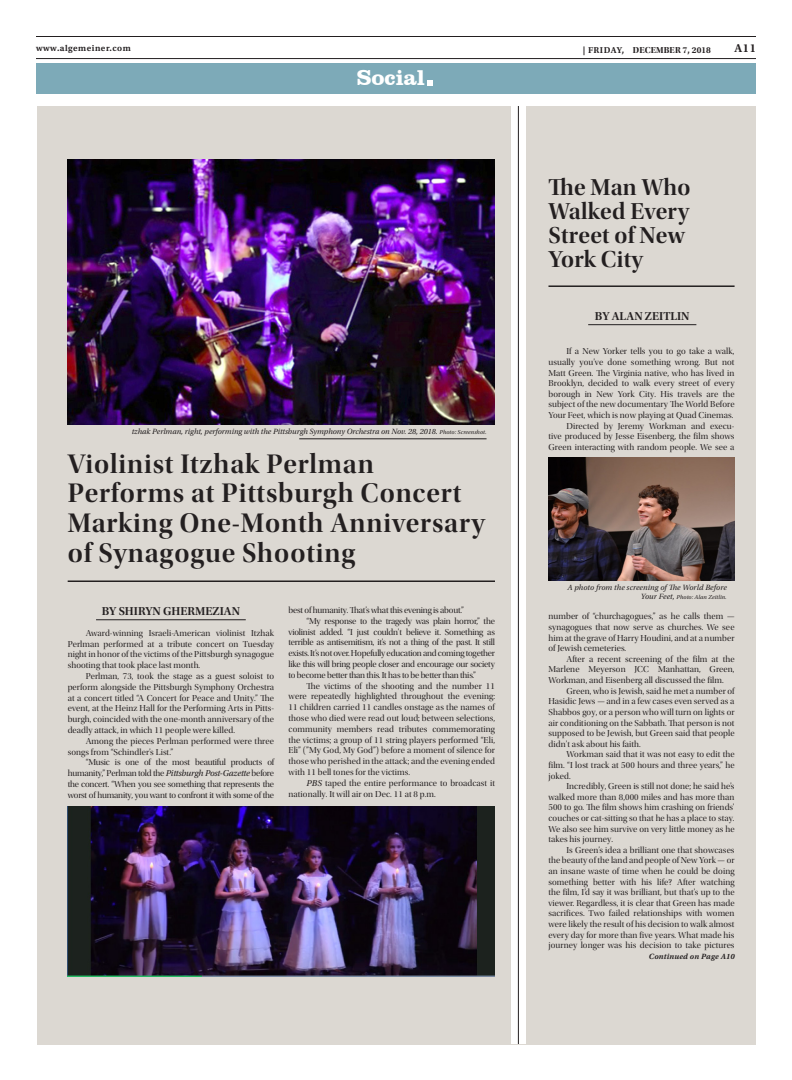
<style>
.page{position:relative;width:792px;height:1080px;background:#fff}
.page>*{position:absolute;margin:0;border:0;box-sizing:border-box;transform-origin:0 0}
.t1{font:semi-condensed 53px "College";color:#fff}
.t2{font:28px/30px "Utopia Std Semibold Disp";letter-spacing:.03em;color:#231f20}
.t3{font:24px/24px "Utopia Std Semibold Disp";letter-spacing:.01em;color:#231f20}
.t4{font:700 22px "Clarendon BT";color:#fff}
.t5{font:12px "Utopia Std Semibold Subh";color:#231f20}
.t6{font:12px "Utopia Std Semibold Capt";color:#231f20}
.t7{font:9px/10.6px "Utopia Std Disp";letter-spacing:.01em;color:#231f20;text-align:justify}
.t8{font:9px "Utopia Std Disp";letter-spacing:-.02em;color:#231f20}
.t9{font:9px "Utopia Std Semibold Capt";letter-spacing:.03em;color:#231f20}
.t10{font:9px "Utopia Std Semibold Capt";letter-spacing:.05em;color:#231f20}
.t11{font:italic 8px "Utopia Std";color:#231f20}
.t12{font:8px "Utopia Std Semibold Capt It";letter-spacing:.02em;color:#231f20}
.t13{font:italic 6px "Utopia Std";letter-spacing:.01em;color:#231f20}
.s1{font-size:9.3px}
.s2{font-family:"Utopia Std Bold Disp"}
.s3{font-size:6px}
.s4{font-family:"Utopia Std";font-style:italic}
.s5{font-size:8px}
</style>
<div class="page">
<div style="left:507px;top:106px;width:249px;height:938px;background:#dcd8d2"></div>
<div style="left:37px;top:106px;width:474px;height:939px;background:#dcd8d2"></div>
<hr style="left:68px;top:581px;width:427px;height:1px;background:#231f20">
<hr style="left:299px;top:439px;width:188px;height:1px;background:#231f20">
<img style="left:68px;top:160px;width:426px;height:265px">
<div style="left:511px;top:106px;width:15px;height:938px;background:#fff"></div>
<hr style="left:518px;top:106px;width:1px;height:938px;background:#231f20">
<hr style="left:548px;top:285px;width:187px;height:2px;background:#231f20">
<hr style="left:96px;top:620px;width:150px;height:1px;background:#231f20">
<img style="left:68px;top:807px;width:427px;height:170px">
<hr style="left:588px;top:324px;width:108px;height:1px;background:#231f20">
<div style="left:36px;top:64px;width:720px;height:30px;background:#7daab8"></div>
<hr style="left:36px;top:36px;width:720px;height:1px;background:#231f20">
<hr style="left:36px;top:58px;width:720px;height:1px;background:#231f20">
<img style="left:548px;top:457px;width:187px;height:123px">
<p class="t10" style="left:36px;top:43px;width:96px">www.algemeiner.com</p>
<h3 class="t6" style="left:734px;top:41px;width:23px">A11</h3>
<h3 class="t4" style="left:357px;top:64px;width:70px">Social</h3>
<h1 class="t1" style="left:425px;top:41px;width:12px">.</h1>
<p class="t9" style="left:583px;top:45px;width:130px"><span class="s1">|</span> FRIDAY, <span class="s2">DECEMBER 7</span>, 2018</p>
<h3 class="t3" style="left:548px;top:176px;width:143px">The Man Who<br>Walked Every<br>Street of New<br>York City</h3>
<p class="t11" style="left:132px;top:427px;width:356px">tzhak Perlman, right, performing with the Pittsburgh Symphony Orchestra on Nov. 28, 2018. <span class="s3">Photo: Screenshot.</span></p>
<h2 class="t2" style="left:68px;top:449px;width:419px">Violinist Itzhak Perlman<br>Performs at Pittsburgh Concert<br>Marking One-Month Anniversary of Synagogue Shooting</h2>
<h3 class="t5" style="left:102px;top:605px;width:140px">BY SHIRYN GHERMEZIAN</h3>
<p class="t7" style="left:68px;top:628px;width:208px;text-indent:18px">Award-winning Israeli-American violinist Itzhak Perlman performed at a tribute concert on Tuesday night in honor of the victims of the Pittsburgh synagogue shooting that took place last month.</p>
<p class="t7" style="left:68px;top:671px;width:208px;text-indent:18px">Perlman, 73, took the stage as a guest soloist to perform alongside the Pittsburgh Symphony Orchestra at a concert titled “A Concert for Peace and Unity.” The event, at the Heinz Hall for the Performing Arts in Pitts&shy;burgh, coincided with the one-month anniversary of the deadly attack, in which 11 people were killed.</p>
<p class="t7" style="left:68px;top:736px;width:208px;text-indent:18px">Among the pieces Perlman performed were three songs from “Schindler’s List.”</p>
<p class="t7" style="left:68px;top:757px;width:208px;text-indent:18px">“Music is one of the most beautiful products of humanity,” Perlman told the <span class="s4">Pittsburgh Post-Gazette</span> before the concert. “When you see something that represents the worst of humanity, you want to confront it with some of the</p>
<p class="t8" style="left:289px;top:605px;width:177px">best of humanity. That’s what this evening is about.”</p>
<p class="t8" style="left:307px;top:616px;width:190px">“My response to the tragedy was plain horror,” the</p>
<p class="t8" style="left:289px;top:627px;width:208px">violinist added. “I just couldn’t believe it. Something as</p>
<p class="t8" style="left:289px;top:638px;width:208px">terrible as antisemitism, it’s not a thing of the past. It still</p>
<p class="t8" style="left:289px;top:648px;width:208px">exists. It’s not over. Hopefully education and coming together</p>
<p class="t8" style="left:289px;top:659px;width:208px">like this will bring people closer and encourage our society</p>
<p class="t8" style="left:289px;top:670px;width:189px">to become better than this. It has to be better than this.”</p>
<p class="t7" style="left:307px;top:681px;width:190px">The victims of the shooting and the number 11</p>
<p class="t7" style="left:289px;top:691px;width:208px">were repeatedly highlighted throughout the evening:</p>
<p class="t7" style="left:289px;top:702px;width:208px">11 children carried 11 candles onstage as the names of</p>
<p class="t7" style="left:289px;top:713px;width:208px">those who died were read out loud; between selections,</p>
<p class="t7" style="left:289px;top:724px;width:208px">community members read tributes commemorating</p>
<p class="t7" style="left:289px;top:735px;width:208px">the victims; a group of 11 string players performed “Eli,</p>
<p class="t7" style="left:289px;top:745px;width:208px">Eli” (”My God, My God”) before a moment of silence for</p>
<p class="t7" style="left:289px;top:756px;width:208px">those who perished in the attack; and the evening ended</p>
<p class="t7" style="left:289px;top:767px;width:123px">with 11 bell tones for the victims.</p>
<p class="t7" style="left:307px;top:778px;width:190px"><span class="s4">PBS</span> taped the entire performance to broadcast it</p>
<p class="t7" style="left:289px;top:789px;width:149px">nationally. It will air on Dec. 11 at 8 p.m.</p>
<h3 class="t5" style="left:595px;top:309px;width:96px">BY ALAN ZEITLIN</h3>
<p class="t7" style="left:548px;top:346px;width:188px;text-align:right">If a New Yorker tells you to go take a walk, usually you’ve done something wrong. But not Matt Green. The Virginia native, who has lived in Brooklyn, decided to walk every street of every borough in New York City. His travels are the subject of the new documentary The World Before Your Feet, which is now playing at Quad Cinemas.<br>Directed by Jeremy Workman and execu-<br>tive produced by Jesse Eisenberg, the film shows Green interacting with random people. We see a</p>
<p class="t11" style="left:567px;top:584px;width:161px">A photo from the screening of The World Before</p>
<p class="t13" style="left:641px;top:594px;width:88px"><span class="s5">Your Feet,</span> Photo: Alan Zeitlin.</p>
<p class="t7" style="left:548px;top:611px;width:188px">number of “churchagogues,” as he calls them — synagogues that now serve as churches. We see him at the grave of Harry Houdini, and at a number of Jewish cemeteries.</p>
<p class="t7" style="left:548px;top:654px;width:188px;text-indent:18px">After a recent screening of the film at the Marlene Meyerson JCC Manhattan, Green, Workman, and Eisenberg all discussed the film.</p>
<p class="t7" style="left:548px;top:686px;width:188px;text-indent:18px">Green, who is Jewish, said he met a number of Hasidic Jews — and in a few cases even served as a Shabbos goy, or a person who will turn on lights or air conditioning on the Sabbath. That person is not supposed to be Jewish, but Green said that people didn’t ask about his faith.</p>
<p class="t7" style="left:548px;top:749px;width:188px;text-indent:18px">Workman said that it was not easy to edit the film. “I lost track at 500 hours and three years,” he joked.</p>
<p class="t7" style="left:548px;top:781px;width:188px;text-indent:18px">Incredibly, Green is still not done; he said he’s walked more than 8,000 miles and has more than 500 to go. The film shows him crashing on friends’ couches or cat-sitting so that he has a place to stay.<br>We also see him survive on very little money as he takes his journey.</p>
<p class="t7" style="left:548px;top:845px;width:188px;text-indent:18px">Is Green’s idea a brilliant one that showcases the beauty of the land and people of New York — or an insane waste of time when he could be doing something better with his life? After watching the film, I’d say it was brilliant, but that’s up to the viewer. Regardless, it is clear that Green has made sacrifices. Two failed relationships with women were likely the result of his decision to walk almost every day for more than five years. What made his journey longer was his decision to take pictures</p>
<p class="t12" style="left:649px;top:952px;width:87px">Continued on Page A10</p>
</div>
